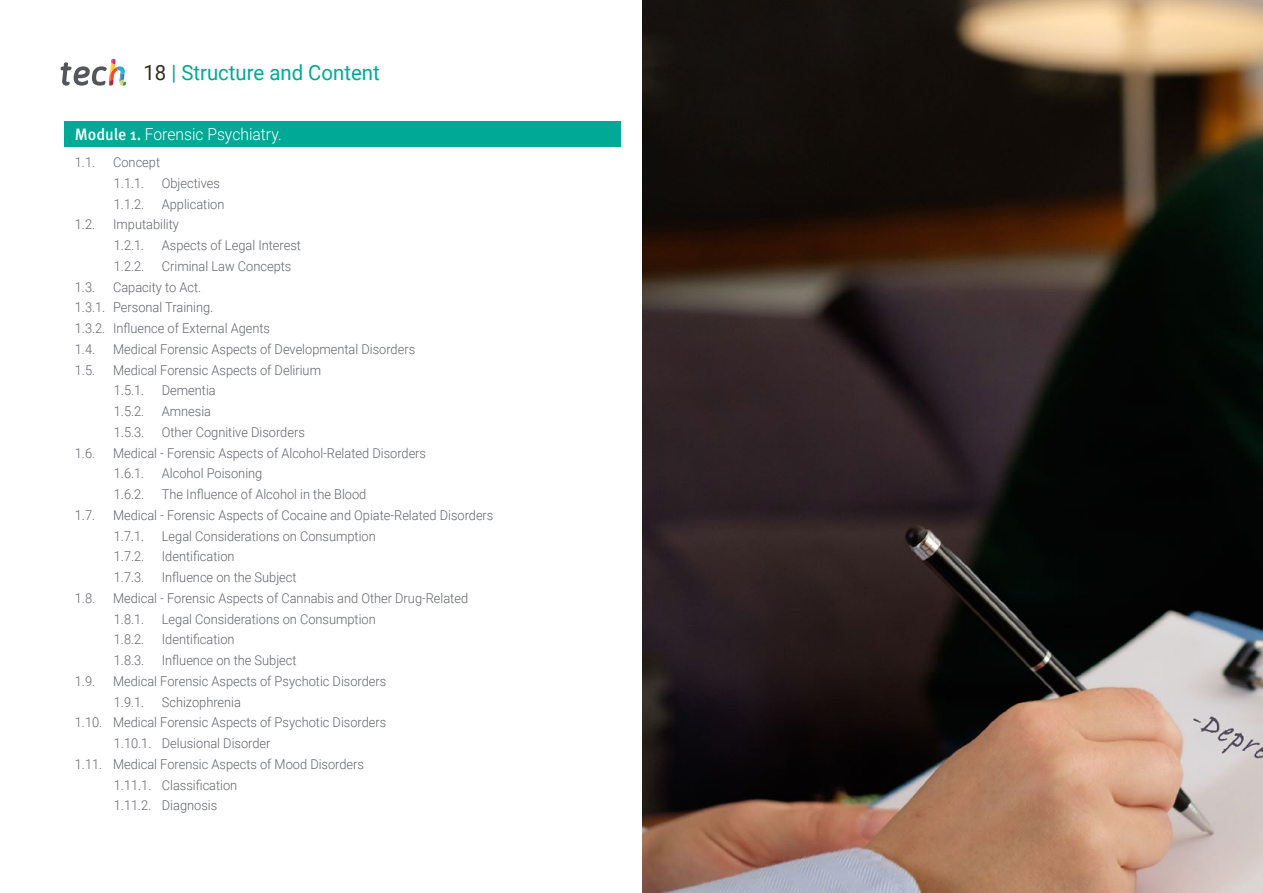
<style>
.page{position:relative;width:1263px;height:893px;background:#fff}
.page>*{position:absolute;margin:0;border:0;box-sizing:border-box;transform-origin:0 0}
.t1{font:21px "Roboto";color:#00a996}
.t2{font:300 16.5px "Roboto";color:#fff;scale:.95 1}
.t3{font:300 13.5px/20.7px "Roboto";color:#61646a;scale:.95 1}
.s1{color:#312e20}
.s2{font-family:"Meta Pro";font-weight:500}
</style>
<div class="page">
<div style="left:64px;top:121px;width:557px;height:25px;background:#00a996"></div>
<img style="left:642px;top:0;width:621px;height:893px">
<svg style="left:61px;top:59px;width:65px;height:27px"></svg>
<h1 class="t1" style="left:144px;top:57px;width:238px"><span class="s1">18</span> | Structure and Content</h1>
<p class="t2" style="left:75px;top:123px;width:219px"><span class="s2">Module 1.</span> Forensic Psychiatry.</p>
<p class="t3" style="left:75px;top:151px;width:23px">1.1.</p>
<p class="t3" style="left:113px;top:151px;width:51px">Concept<br>1.1.1.</p>
<p class="t3" style="left:162px;top:172px;width:63px">Objectives</p>
<p class="t3" style="left:114px;top:193px;width:34px">1.1.2.</p>
<p class="t3" style="left:162px;top:193px;width:67px">Application</p>
<p class="t3" style="left:75px;top:214px;width:23px">1.2.</p>
<p class="t3" style="left:113px;top:214px;width:71px">Imputability<br>1.2.1.</p>
<p class="t3" style="left:162px;top:234px;width:148px">Aspects of Legal Interest</p>
<p class="t3" style="left:114px;top:255px;width:34px">1.2.2.</p>
<p class="t3" style="left:162px;top:255px;width:138px">Criminal Law Concepts</p>
<p class="t3" style="left:75px;top:276px;width:23px">1.3.</p>
<p class="t3" style="left:75px;top:276px;width:207px;text-indent:38px">Capacity to Act.<br>1.3.1. Personal Training.<br>1.3.2. Influence of External Agents<br>1.4.</p>
<p class="t3" style="left:113px;top:338px;width:319px">Medical Forensic Aspects of Developmental Disorders</p>
<p class="t3" style="left:75px;top:359px;width:23px">1.5.</p>
<p class="t3" style="left:113px;top:359px;width:220px">Medical Forensic Aspects of Delirium<br>1.5.1.</p>
<p class="t3" style="left:162px;top:380px;width:58px">Dementia</p>
<p class="t3" style="left:114px;top:400px;width:34px">1.5.2.</p>
<p class="t3" style="left:162px;top:400px;width:53px">Amnesia</p>
<p class="t3" style="left:114px;top:421px;width:34px">1.5.3.</p>
<p class="t3" style="left:162px;top:421px;width:152px">Other Cognitive Disorders</p>
<p class="t3" style="left:75px;top:442px;width:23px">1.6.</p>
<p class="t3" style="left:113px;top:442px;width:331px">Medical - Forensic Aspects of Alcohol-Related Disorders<br>1.6.1.</p>
<p class="t3" style="left:162px;top:463px;width:107px">Alcohol Poisoning</p>
<p class="t3" style="left:114px;top:483px;width:34px">1.6.2.</p>
<p class="t3" style="left:162px;top:483px;width:217px">The Influence of Alcohol in the Blood</p>
<p class="t3" style="left:75px;top:504px;width:23px">1.7.</p>
<p class="t3" style="left:113px;top:504px;width:402px">Medical - Forensic Aspects of Cocaine and Opiate-Related Disorders<br>1.7.1.</p>
<p class="t3" style="left:162px;top:525px;width:227px">Legal Considerations on Consumption</p>
<p class="t3" style="left:114px;top:546px;width:34px">1.7.2.</p>
<p class="t3" style="left:162px;top:546px;width:78px">Identification</p>
<p class="t3" style="left:114px;top:566px;width:34px">1.7.3.</p>
<p class="t3" style="left:162px;top:566px;width:143px">Influence on the Subject</p>
<p class="t3" style="left:75px;top:587px;width:23px">1.8.</p>
<p class="t3" style="left:113px;top:587px;width:375px">Medical - Forensic Aspects of Cannabis and Other Drug-Related<br>1.8.1.</p>
<p class="t3" style="left:162px;top:608px;width:227px">Legal Considerations on Consumption</p>
<p class="t3" style="left:114px;top:629px;width:34px">1.8.2.</p>
<p class="t3" style="left:162px;top:629px;width:78px">Identification</p>
<p class="t3" style="left:114px;top:649px;width:34px">1.8.3.</p>
<p class="t3" style="left:162px;top:649px;width:143px">Influence on the Subject</p>
<p class="t3" style="left:75px;top:670px;width:23px">1.9.</p>
<p class="t3" style="left:113px;top:670px;width:289px">Medical Forensic Aspects of Psychotic Disorders<br>1.9.1.</p>
<p class="t3" style="left:162px;top:691px;width:85px">Schizophrenia</p>
<p class="t3" style="left:75px;top:712px;width:329px">1.10. Medical Forensic Aspects of Psychotic Disorders</p>
<p class="t3" style="left:114px;top:732px;width:166px">1.10.1. Delusional Disorder</p>
<p class="t3" style="left:75px;top:753px;width:306px">1.11. Medical Forensic Aspects of Mood Disorders</p>
<p class="t3" style="left:114px;top:774px;width:132px">1.11.1. Classification</p>
<p class="t3" style="left:114px;top:795px;width:110px">1.11.2. Diagnosis</p>
</div>
